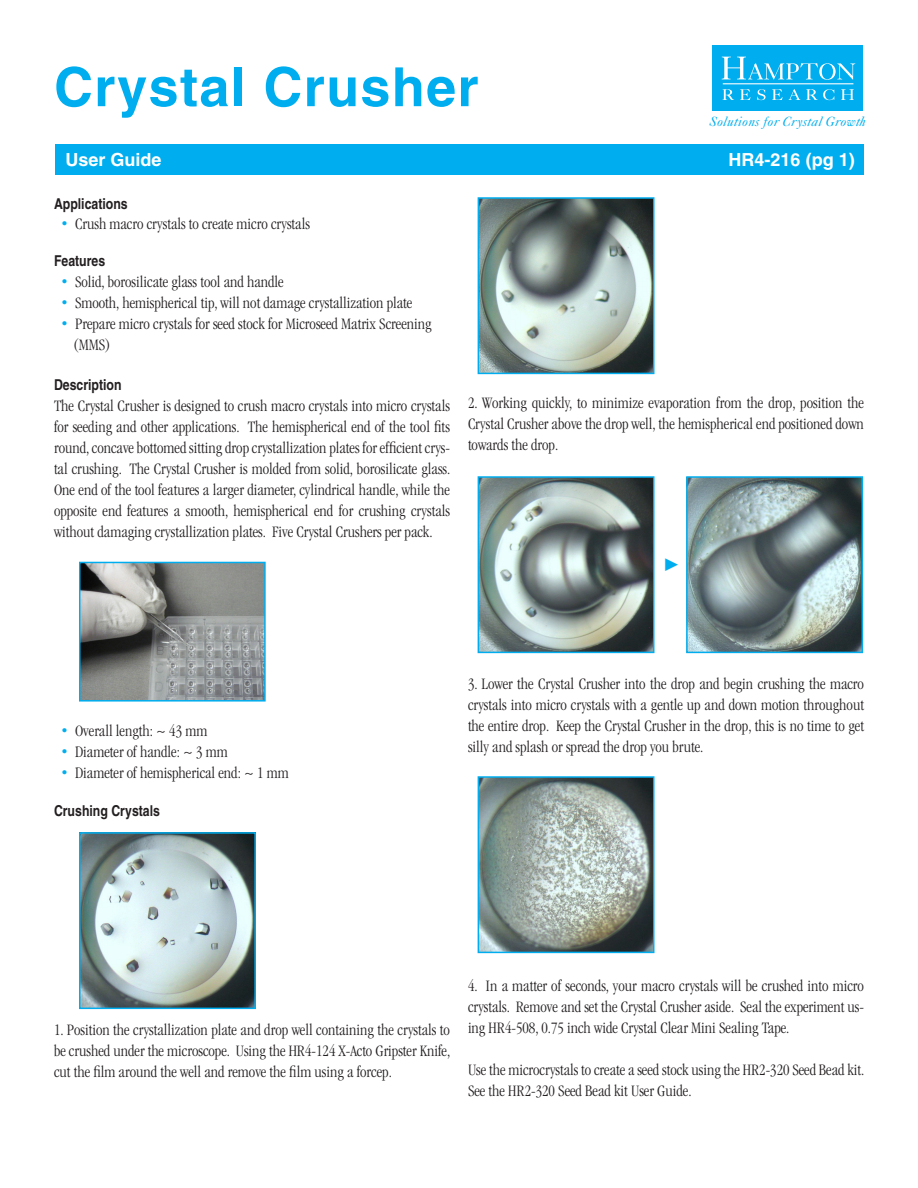
<style>
.page{position:relative;width:918px;height:1188px;background:#fff}
.page>*{position:absolute;margin:0;border:0;box-sizing:border-box;transform-origin:0 0}
.t1{font:700 54px "Helvetica";letter-spacing:.025em;color:#00aeef}
.t2{font:700 18px "Helvetica";color:#fff}
.t3{font:18px "Times New Roman";color:#00aeef}
.t4{font:300 condensed 16.5px/21px "ITC Garamond Std";color:#231f20;text-align:justify}
.t5{font:700 condensed 15px "Helvetica";color:#231f20}
.t6{font:italic 13.5px "Caslon Five Forty";letter-spacing:.015em;color:#00aeef}
.s1{color:#00aeef}
</style>
<div class="page">
<div style="left:55px;top:144px;width:809px;height:30px;background:#00aeef"></div>
<div style="left:712px;top:45px;width:151px;height:66px;background:#00aeef"></div>
<svg style="left:722px;top:57px;width:133px;height:23px"></svg>
<svg style="left:723px;top:89px;width:11px;height:11px"></svg>
<svg style="left:740px;top:89px;width:11px;height:11px"></svg>
<svg style="left:757px;top:89px;width:9px;height:11px"></svg>
<svg style="left:772px;top:89px;width:11px;height:11px"></svg>
<svg style="left:789px;top:89px;width:11px;height:11px"></svg>
<svg style="left:806px;top:89px;width:28px;height:11px"></svg>
<svg style="left:841px;top:89px;width:13px;height:11px"></svg>
<hr style="left:723px;top:83px;width:130px;height:1px;background:#fff">
<img style="left:82px;top:835px;width:171px;height:171px">
<div style="left:79px;top:832px;width:177px;height:177px;border:2px solid #00aeef"></div>
<img style="left:481px;top:200px;width:171px;height:171px">
<div style="left:478px;top:197px;width:177px;height:177px;border:2px solid #00aeef"></div>
<img style="left:481px;top:479px;width:171px;height:171px">
<div style="left:478px;top:476px;width:177px;height:177px;border:2px solid #00aeef"></div>
<img style="left:689px;top:479px;width:171px;height:171px">
<div style="left:686px;top:476px;width:177px;height:177px;border:2px solid #00aeef"></div>
<img style="left:481px;top:779px;width:171px;height:171px">
<div style="left:478px;top:776px;width:177px;height:177px;border:2px solid #00aeef"></div>
<img style="left:82px;top:565px;width:181px;height:134px">
<div style="left:79px;top:562px;width:187px;height:140px;border:2px solid #00aeef"></div>
<p class="t1" style="left:54px;top:54px;width:426px">Crystal Crusher</p>
<p class="t6" style="left:709px;top:113px;width:158px">Solutions for Crystal Growth</p>
<p class="t2" style="left:65px;top:148px;width:98px">User Guide</p>
<p class="t2" style="left:729px;top:148px;width:128px">HR4-216 (pg 1)</p>
<p class="t5" style="left:54px;top:194px;width:75px">Applications</p>
<p class="t4" style="left:60px;top:213px;width:251px"><span class="s1">•</span> Crush macro crystals to create micro crystals</p>
<p class="t5" style="left:54px;top:252px;width:53px">Features</p>
<p class="t4" style="left:60px;top:272px;width:225px"><span class="s1">•</span> Solid, borosilicate glass tool and handle</p>
<p class="t4" style="left:60px;top:293px;width:354px"><span class="s1">•</span> Smooth, hemispherical tip, will not damage crystallization plate</p>
<p class="t4" style="left:60px;top:314px;width:373px"><span class="s1">•</span> Prepare micro crystals for seed stock for Microseed Matrix Screening</p>
<p class="t4" style="left:73px;top:335px;width:39px">(MMS)</p>
<p class="t5" style="left:54px;top:376px;width:69px">Description</p>
<p class="t4" style="left:54px;top:395px;width:398px">The Crystal Crusher is designed to crush macro crystals into micro crystals for seeding and other applications. The hemispherical end of the tool fits round, concave bottomed sitting drop crystallization plates for efficient crys&shy;tal crushing. The Crystal Crusher is molded from solid, borosilicate glass.<br>One end of the tool features a larger diameter, cylindrical handle, while the opposite end features a smooth, hemispherical end for crushing crystals without damaging crystallization plates. Five Crystal Crushers per pack.</p>
<p class="t4" style="left:468px;top:392px;width:398px">2. Working quickly, to minimize evaporation from the drop, position the Crystal Crusher above the drop well, the hemispherical end positioned down towards the drop.</p>
<p class="t3" style="left:663px;top:552px;width:19px">►</p>
<p class="t4" style="left:60px;top:721px;width:148px"><span class="s1">•</span> Overall length: ~ 43 mm</p>
<p class="t4" style="left:60px;top:742px;width:169px"><span class="s1">•</span> Diameter of handle: ~ 3 mm</p>
<p class="t4" style="left:60px;top:763px;width:230px"><span class="s1">•</span> Diameter of hemispherical end: ~ 1 mm</p>
<p class="t5" style="left:54px;top:802px;width:108px">Crushing Crystals</p>
<p class="t4" style="left:468px;top:673px;width:398px">3. Lower the Crystal Crusher into the drop and begin crushing the macro crystals into micro crystals with a gentle up and down motion throughout the entire drop. Keep the Crystal Crusher in the drop, this is no time to get silly and splash or spread the drop you brute.</p>
<p class="t4" style="left:54px;top:1019px;width:398px">1. Position the crystallization plate and drop well containing the crystals to be crushed under the microscope. Using the HR4-124 X-Acto Gripster Knife, cut the film around the well and remove the film using a forcep.</p>
<p class="t4" style="left:468px;top:975px;width:397px">4. In a matter of seconds, your macro crystals will be crushed into micro crystals. Remove and set the Crystal Crusher aside. Seal the experiment us&shy;ing HR4-508, 0.75 inch wide Crystal Clear Mini Sealing Tape.</p>
<p class="t4" style="left:468px;top:1059px;width:398px">Use the microcrystals to create a seed stock using the HR2-320 Seed Bead kit.<br>See the HR2-320 Seed Bead kit User Guide.</p>
</div>
